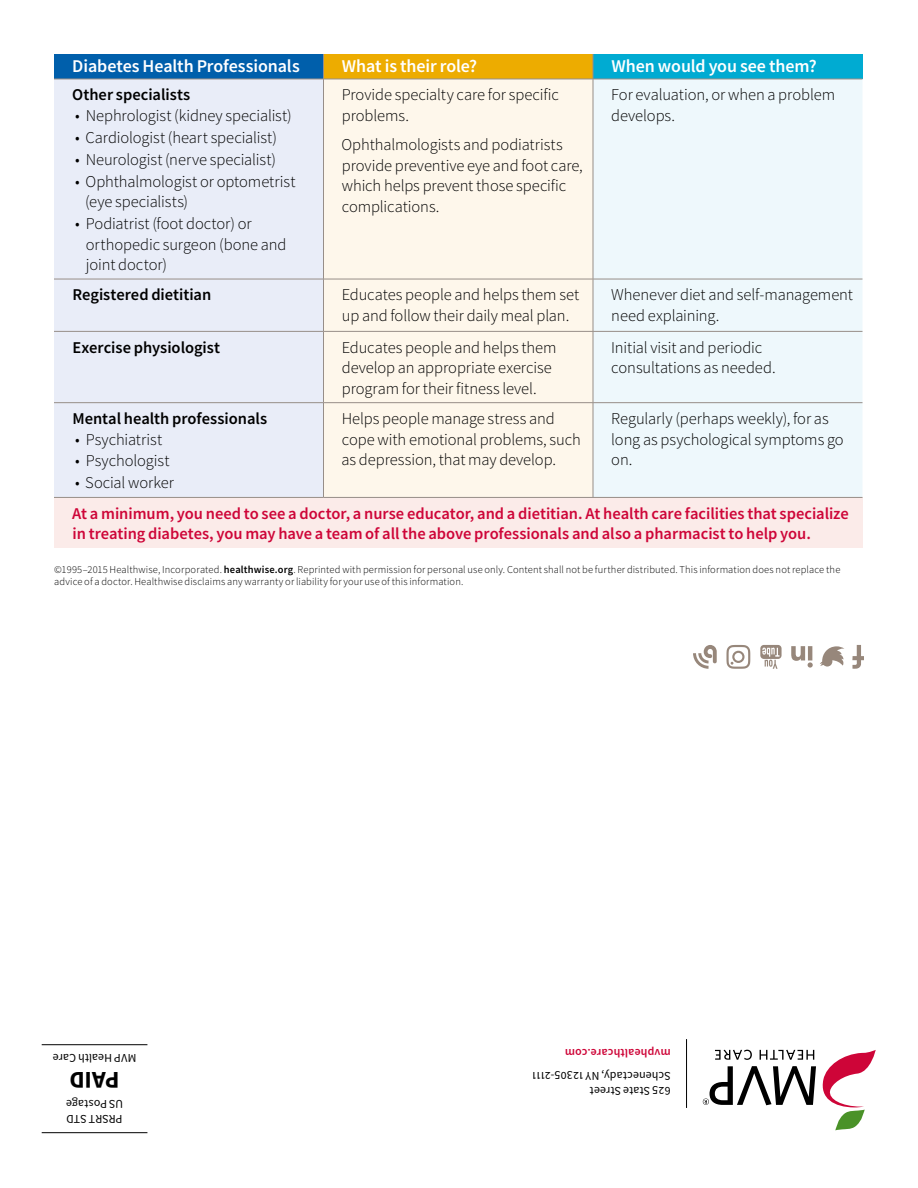
<style>
.page{position:relative;width:918px;height:1188px;background:#fff}
.page>*{position:absolute;margin:0;border:0;box-sizing:border-box;transform-origin:0 0}
.t1{font:700 24px "Source Sans Pro";color:#000}
.Article_Section_Brea{font:600 18px "Source Sans Pro";letter-spacing:-.005em;color:#fff}
.Article_Section_Brea-2{font:300 16.5px/20.4px "Source Sans Pro";letter-spacing:-.005em;color:#000}
.Article_Text{font:600 16.5px/20.4px "Source Sans Pro";color:#ce0538}
.Article_Section_Brea-3{font:600 16.5px "Source Sans Pro";color:#000}
.t2{font:12px/14.9px "Source Sans Pro";letter-spacing:.01em;color:#000}
.t3{font:600 12px "Source Sans Pro";letter-spacing:.01em;color:#ce0538}
.Article_Text-2{font:300 10.5px/12.1px "Source Sans Pro";letter-spacing:.015em;color:#000}
.s1{font-weight:600}
</style>
<div class="page">
<svg style="left:852px;top:645px;width:12px;height:24px"></svg>
<svg style="left:791px;top:646px;width:22px;height:22px"></svg>
<svg style="left:760px;top:645px;width:22px;height:24px"></svg>
<svg style="left:693px;top:645px;width:24px;height:24px"></svg>
<svg style="left:726px;top:645px;width:24px;height:24px"></svg>
<svg style="left:820px;top:646px;width:24px;height:21px"></svg>
<hr style="left:42px;top:1132px;width:105px;height:1px;background:#000">
<hr style="left:42px;top:1044px;width:105px;height:1px;background:#000">
<svg style="left:703px;top:1050px;width:173px;height:81px"></svg>
<hr style="left:686px;top:1039px;width:1px;height:69px;background:#000">
<div style="left:54px;top:54px;width:270px;height:25px;background:#005fab"></div>
<div style="left:324px;top:54px;width:269px;height:25px;background:#edac00"></div>
<div style="left:593px;top:54px;width:269px;height:25px;background:#00abd2"></div>
<div style="left:54px;top:80px;width:269px;height:417px;background:#e9edf8"></div>
<div style="left:324px;top:80px;width:269px;height:417px;background:#fef7eb"></div>
<div style="left:594px;top:80px;width:268px;height:417px;background:#eef8fc"></div>
<div style="left:54px;top:497px;width:808px;height:51px;background:#fbebe9"></div>
<svg style="left:323px;top:54px;width:1px;height:25px"></svg>
<svg style="left:593px;top:54px;width:1px;height:25px"></svg>
<hr style="left:54px;top:79px;width:270px;height:1px;background:#978e88">
<hr style="left:324px;top:79px;width:269px;height:1px;background:#978e88">
<hr style="left:323px;top:79px;width:1px;height:200px;background:#978e88">
<hr style="left:593px;top:79px;width:270px;height:1px;background:#978e88">
<hr style="left:593px;top:79px;width:1px;height:200px;background:#978e88">
<hr style="left:54px;top:279px;width:270px;height:1px;background:#978e88">
<hr style="left:324px;top:279px;width:269px;height:1px;background:#978e88">
<hr style="left:323px;top:279px;width:1px;height:52px;background:#978e88">
<hr style="left:593px;top:279px;width:270px;height:1px;background:#978e88">
<hr style="left:593px;top:279px;width:1px;height:52px;background:#978e88">
<hr style="left:54px;top:331px;width:270px;height:1px;background:#978e88">
<hr style="left:324px;top:331px;width:269px;height:1px;background:#978e88">
<hr style="left:323px;top:332px;width:1px;height:70px;background:#978e88">
<hr style="left:593px;top:331px;width:270px;height:1px;background:#978e88">
<hr style="left:593px;top:332px;width:1px;height:70px;background:#978e88">
<hr style="left:54px;top:402px;width:270px;height:1px;background:#978e88">
<hr style="left:324px;top:402px;width:269px;height:1px;background:#978e88">
<hr style="left:323px;top:403px;width:1px;height:94px;background:#978e88">
<hr style="left:593px;top:402px;width:270px;height:1px;background:#978e88">
<hr style="left:593px;top:403px;width:1px;height:94px;background:#978e88">
<hr style="left:54px;top:497px;width:270px;height:1px;background:#978e88">
<hr style="left:324px;top:497px;width:269px;height:1px;background:#978e88">
<hr style="left:593px;top:497px;width:270px;height:1px;background:#978e88">
<p class="Article_Section_Brea" style="left:72px;top:54px;width:229px">Diabetes Health Professionals</p>
<p class="Article_Section_Brea" style="left:342px;top:54px;width:137px">What is their role?</p>
<p class="Article_Section_Brea" style="left:611px;top:54px;width:207px">When would you see them?</p>
<p class="Article_Section_Brea-3" style="left:72px;top:84px;width:120px">Other specialists</p>
<p class="Article_Section_Brea-2" style="left:75px;top:105px;width:218px">• Nephrologist (kidney specialist)</p>
<p class="Article_Section_Brea-2" style="left:75px;top:127px;width:204px">• Cardiologist (heart specialist)</p>
<p class="Article_Section_Brea-2" style="left:75px;top:149px;width:203px">• Neurologist (nerve specialist)</p>
<p class="Article_Section_Brea-2" style="left:85px;top:171px;width:212px;text-indent:-10px">• Ophthalmologist or optometrist (eye specialists)</p>
<p class="Article_Section_Brea-2" style="left:86px;top:213px;width:202px;text-indent:-11px">• Podiatrist (foot doctor) or orthopedic surgeon (bone and joint doctor)</p>
<p class="Article_Section_Brea-2" style="left:342px;top:85px;width:219px">Provide specialty care for specific problems.</p>
<p class="Article_Section_Brea-2" style="left:342px;top:135px;width:243px">Ophthalmologists and podiatrists provide preventive eye and foot care, which helps prevent those specific complications.</p>
<p class="Article_Section_Brea-2" style="left:611px;top:85px;width:225px">For evaluation, or when a problem develops.</p>
<p class="Article_Section_Brea-3" style="left:72px;top:284px;width:140px">Registered dietitian</p>
<p class="Article_Section_Brea-2" style="left:342px;top:285px;width:239px">Educates people and helps them set up and follow their daily meal plan.</p>
<p class="Article_Section_Brea-2" style="left:611px;top:285px;width:243px">Whenever diet and self-management need explaining.</p>
<p class="Article_Section_Brea-3" style="left:72px;top:336px;width:149px">Exercise physiologist</p>
<p class="Article_Section_Brea-2" style="left:342px;top:337px;width:216px">Educates people and helps them develop an appropriate exercise program for their fitness level.</p>
<p class="Article_Section_Brea-2" style="left:611px;top:337px;width:166px">Initial visit and periodic consultations as needed.</p>
<p class="Article_Section_Brea-3" style="left:72px;top:408px;width:196px">Mental health professionals</p>
<p class="Article_Section_Brea-2" style="left:75px;top:429px;width:89px">• Psychiatrist</p>
<p class="Article_Section_Brea-2" style="left:75px;top:451px;width:96px">• Psychologist</p>
<p class="Article_Section_Brea-2" style="left:75px;top:473px;width:101px">• Social worker</p>
<p class="Article_Section_Brea-2" style="left:342px;top:408px;width:241px">Helps people manage stress and cope with emotional problems, such as depression, that may develop.</p>
<p class="Article_Section_Brea-2" style="left:611px;top:408px;width:234px">Regularly (perhaps weekly), for as long as psychological symptoms go on.</p>
<p class="Article_Text" style="left:72px;top:503px;width:778px">At a minimum, you need to see a doctor, a nurse educator, and a dietitian. At health care facilities that specialize in treating diabetes, you may have a team of all the above professionals and also a pharmacist to help you.</p>
<p class="Article_Text-2" style="left:54px;top:563px;width:788px">©1995–2015 Healthwise, Incorporated. <span class="s1">healthwise.org</span>. Reprinted with permission for personal use only. Content shall not be further distributed. This information does not replace the advice of a doctor. Healthwise disclaims any warranty or liability for your use of this information.</p>
<p class="t2" style="left:136px;top:1065px;width:85px;rotate:-180deg">MVP Health Care</p>
<h1 class="t1" style="left:119px;top:1096px;width:51px;rotate:-180deg">PAID</h1>
<p class="t2" style="left:123px;top:1126px;width:59px;rotate:-180deg">PRSRT STD<br>US Postage</p>
<p class="t3" style="left:671px;top:1061px;width:107px;rotate:-180deg">mvphealthcare.com</p>
<p class="t2" style="left:671px;top:1083px;width:140px;rotate:-180deg">Schenectady, NY 12305-2111</p>
<p class="t2" style="left:671px;top:1098px;width:82px;rotate:-180deg">625 State Street</p>
</div>
